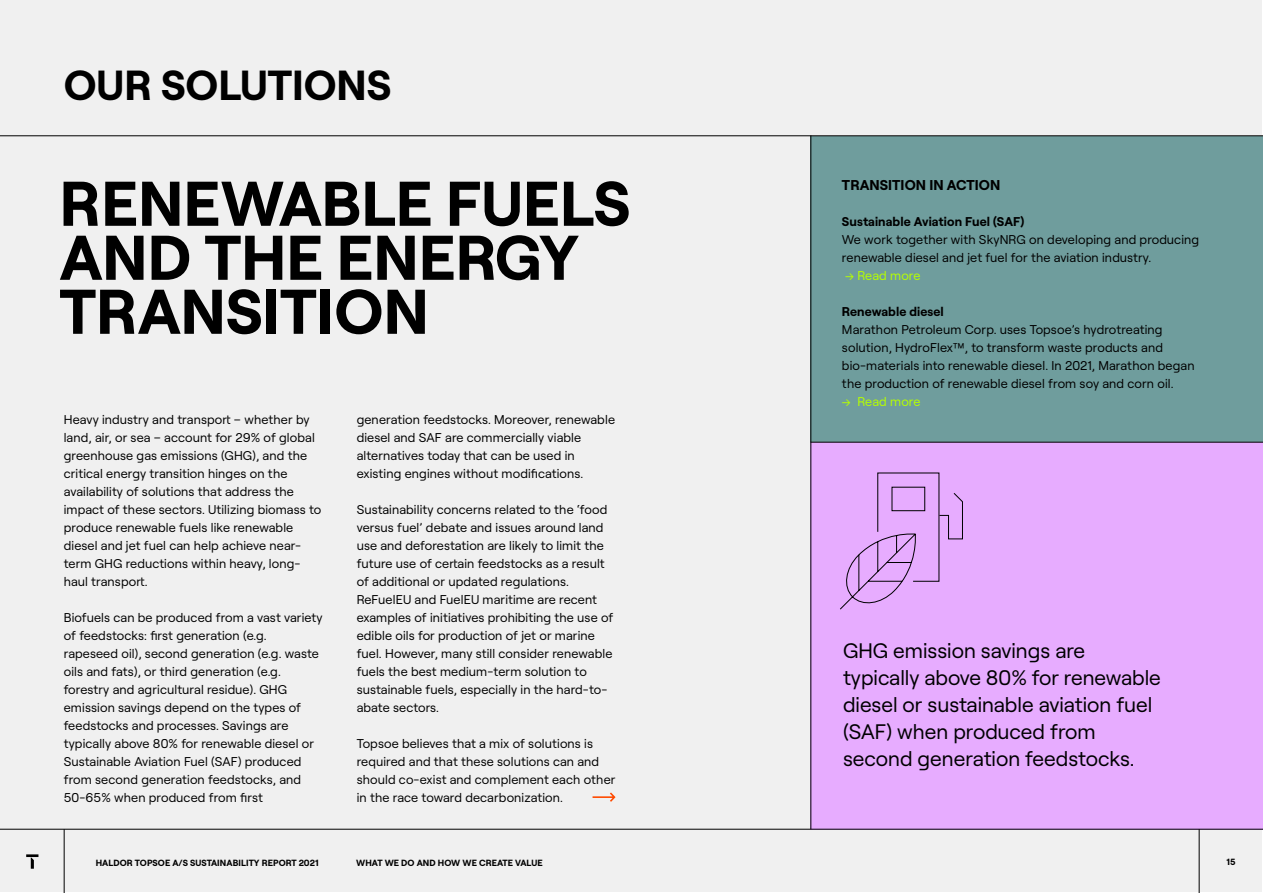
<style>
.page{position:relative;width:1263px;height:893px;background:#fff}
.page>*{position:absolute;margin:0;border:0;box-sizing:border-box;transform-origin:0 0}
.Headline_42_36{font:700 63px/54px "Roobert PRO";color:#000}
.Heading_28_24{font:700 42px "Roobert PRO";color:#000}
.Lead_paragraph{font:21px/27px "Roobert PRO";color:#000}
.Middle-heading{font:700 14.25px "Roobert PRO";letter-spacing:.005em;color:#000}
.Body_8_5_12{font:12.75px/18px "Roobert PRO";letter-spacing:.01em;color:#000}
.Body_8_5_12-2{font:700 12.75px "Roobert PRO";letter-spacing:.01em;color:#000}
.Body_8_5_12-3{font:12.75px "Roobert PRO";letter-spacing:.01em;color:#b6ff00}
.t1{font:700 9px "Roobert PRO";letter-spacing:.01em;color:#000}
</style>
<div class="page">
<div style="left:1px;top:1px;width:1261px;height:891px;background:#f0f0f0"></div>
<div style="left:810px;top:136px;width:453px;height:306px;background:#6f9d9d"></div>
<div style="left:810px;top:442px;width:453px;height:387px;background:#e7acff"></div>
<svg style="left:840px;top:472px;width:123px;height:138px"></svg>
<svg style="left:592px;top:792px;width:23px;height:10px"></svg>
<hr style="left:0;top:135px;width:1263px;height:1px;background:#000">
<hr style="left:810px;top:135px;width:1px;height:694px;background:#000">
<hr style="left:810px;top:442px;width:453px;height:1px;background:#000">
<hr style="left:0;top:829px;width:1263px;height:1px;background:#000">
<hr style="left:64px;top:829px;width:1px;height:64px;background:#000">
<hr style="left:1199px;top:829px;width:1px;height:64px;background:#000">
<svg style="left:26px;top:854px;width:12px;height:15px"></svg>
<p class="Heading_28_24" style="left:64px;top:52px;width:329px">OUR SOLUTIONS</p>
<p class="Headline_42_36" style="left:60px;top:171px;width:572px">RENEWABLE FUELS<br>AND THE ENERGY<br>TRANSITION</p>
<p class="Body_8_5_12" style="left:64px;top:409px;width:259px">Heavy industry and transport – whether by land, air, or sea – account for 29% of global greenhouse gas emissions (GHG), and the critical energy transition hinges on the availability of solutions that address the impact of these sectors. Utilizing biomass to produce renewable fuels like renewable diesel and jet fuel can help achieve near&shy;term GHG reductions within heavy, long&shy;haul transport.</p>
<p class="Body_8_5_12" style="left:64px;top:607px;width:260px">Biofuels can be produced from a vast variety of feedstocks: first generation (e.g. rapeseed oil), second generation (e.g. waste oils and fats), or third generation (e.g. forestry and agricultural residue). GHG emission savings depend on the types of feedstocks and processes. Savings are typically above 80% for renewable diesel or Sustainable Aviation Fuel (SAF) produced from second generation feedstocks, and 50-65% when produced from first</p>
<p class="Body_8_5_12" style="left:357px;top:409px;width:260px">generation feedstocks. Moreover, renewable</p>
<p class="Body_8_5_12" style="left:357px;top:427px;width:228px">diesel and SAF are commercially viable alternatives today that can be used in existing engines without modifications.</p>
<p class="Body_8_5_12" style="left:357px;top:499px;width:258px">Sustainability concerns related to the ‘food versus fuel’ debate and issues around land use and deforestation are likely to limit the future use of certain feedstocks as a result of additional or updated regulations.<br>ReFuelEU and FuelEU maritime are recent examples of initiatives prohibiting the use of edible oils for production of jet or marine fuel. However, many still consider renewable fuels the best medium-term solution to sustainable fuels, especially in the hard-to&shy;abate sectors.</p>
<p class="Body_8_5_12" style="left:357px;top:733px;width:260px">Topsoe believes that a mix of solutions is required and that these solutions can and should co-exist and complement each other in the race toward decarbonization.</p>
<p class="Middle-heading" style="left:842px;top:174px;width:160px">TRANSITION IN ACTION</p>
<p class="Body_8_5_12-2" style="left:842px;top:211px;width:184px">Sustainable Aviation Fuel (SAF)</p>
<p class="Body_8_5_12" style="left:842px;top:229px;width:359px">We work together with SkyNRG on developing and producing</p>
<p class="Body_8_5_12" style="left:842px;top:247px;width:311px">renewable diesel and jet fuel for the aviation industry.</p>
<p class="Body_8_5_12-3" style="left:845px;top:266px;width:77px">→ Read more</p>
<p class="Body_8_5_12-2" style="left:842px;top:301px;width:103px">Renewable diesel</p>
<p class="Body_8_5_12" style="left:842px;top:319px;width:322px">Marathon Petroleum Corp. uses Topsoe’s hydrotreating</p>
<p class="Body_8_5_12" style="left:842px;top:337px;width:322px">solution, HydroFlex™, to transform waste products and</p>
<p class="Body_8_5_12" style="left:842px;top:355px;width:354px">bio-materials into renewable diesel. In 2021, Marathon began</p>
<p class="Body_8_5_12" style="left:842px;top:373px;width:333px">the production of renewable diesel from soy and corn oil.</p>
<p class="Body_8_5_12-3" style="left:842px;top:392px;width:80px">→ Read more</p>
<p class="Lead_paragraph" style="left:843px;top:635px;width:319px">GHG emission savings are typically above 80% for renewable diesel or sustainable aviation fuel (SAF) when produced from second generation feedstocks.</p>
<p class="t1" style="left:96px;top:855px;width:224px">HALDOR TOPSOE A/S SUSTAINABILITY REPORT 2021</p>
<p class="t1" style="left:356px;top:855px;width:188px">WHAT WE DO AND HOW WE CREATE VALUE</p>
<p class="t1" style="left:1226px;top:855px;width:11px">15</p>
</div>
